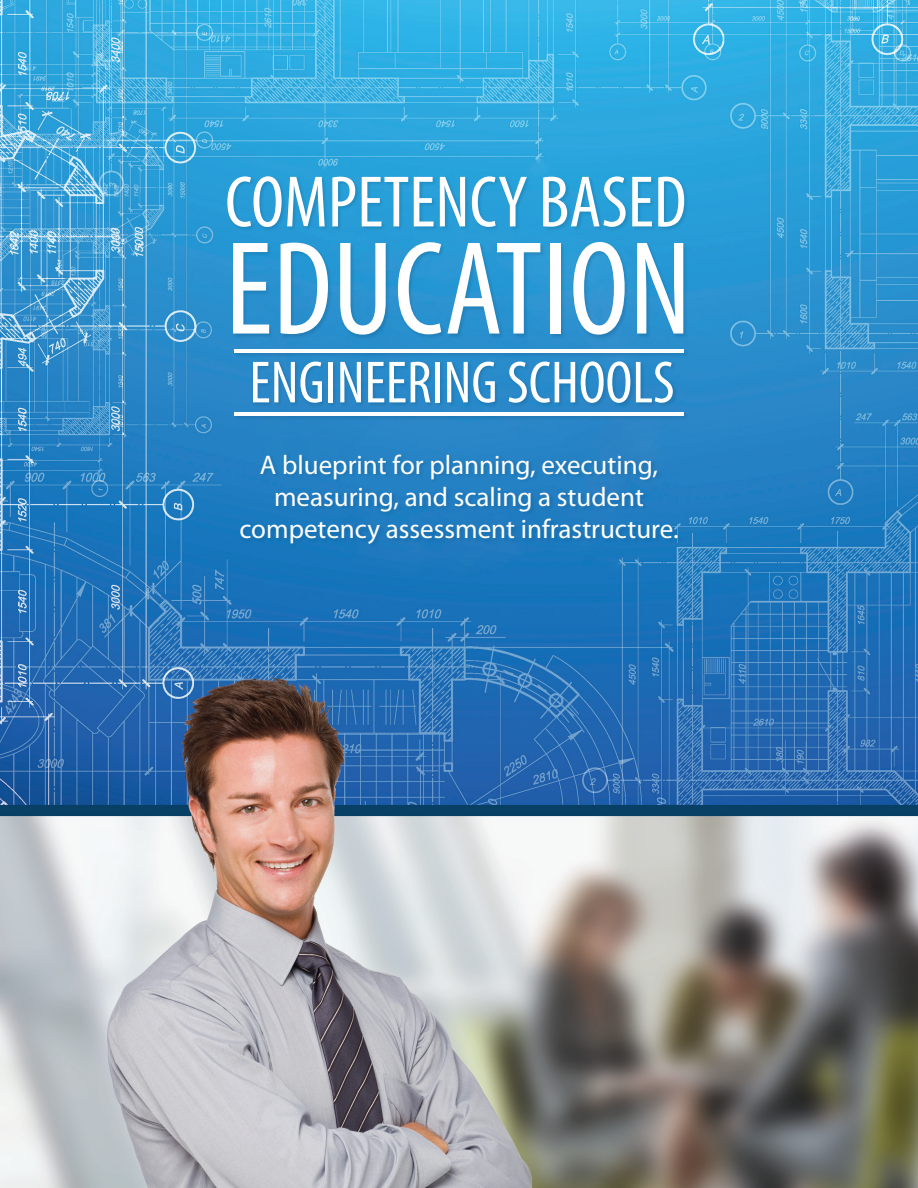
<style>
.page{position:relative;width:918px;height:1188px;background:#fff}
.page>*{position:absolute;margin:0;border:0;box-sizing:border-box;transform-origin:0 0}
.t1{font:condensed 134.25px "Myriad Pro";color:#fff}
.t2{font:condensed 73.5px "Myriad Pro";color:#fff}
.t3{font:condensed 60px "Myriad Pro";color:#fff}
.Cover_Subtext{font:27px/32.4px "Myriad Pro";color:#fff;text-align:center}
</style>
<div class="page">
<img style="left:0;top:0;width:918px;height:1188px">
<div style="left:226px;top:175px;width:463px;height:165px;background:#074064;opacity:.2"></div>
<div style="left:252px;top:361px;width:426px;height:47px;background:#074064;opacity:.2"></div>
<div style="left:240px;top:454px;width:443px;height:95px;background:#217cbf"></div>
<div style="left:233px;top:348px;width:456px;height:10px;background:#2583c0"></div>
<hr style="left:234px;top:349px;width:450px;height:4px;background:#fff">
<div style="left:233px;top:412px;width:456px;height:9px;background:#257ebd"></div>
<hr style="left:234px;top:412px;width:450px;height:4px;background:#fff">
<p class="t2" style="left:225px;top:162px;width:463px">COMPETENCY BASED</p>
<p class="t1" style="left:225px;top:217px;width:468px">EDUCATION</p>
<p class="t3" style="left:249px;top:350px;width:427px">ENGINEERING SCHOOLS</p>
<p class="Cover_Subtext" style="left:239px;top:449px;width:441px">A blueprint for planning, executing, measuring, and scaling a student competency assessment infrastructure.</p>
</div>
